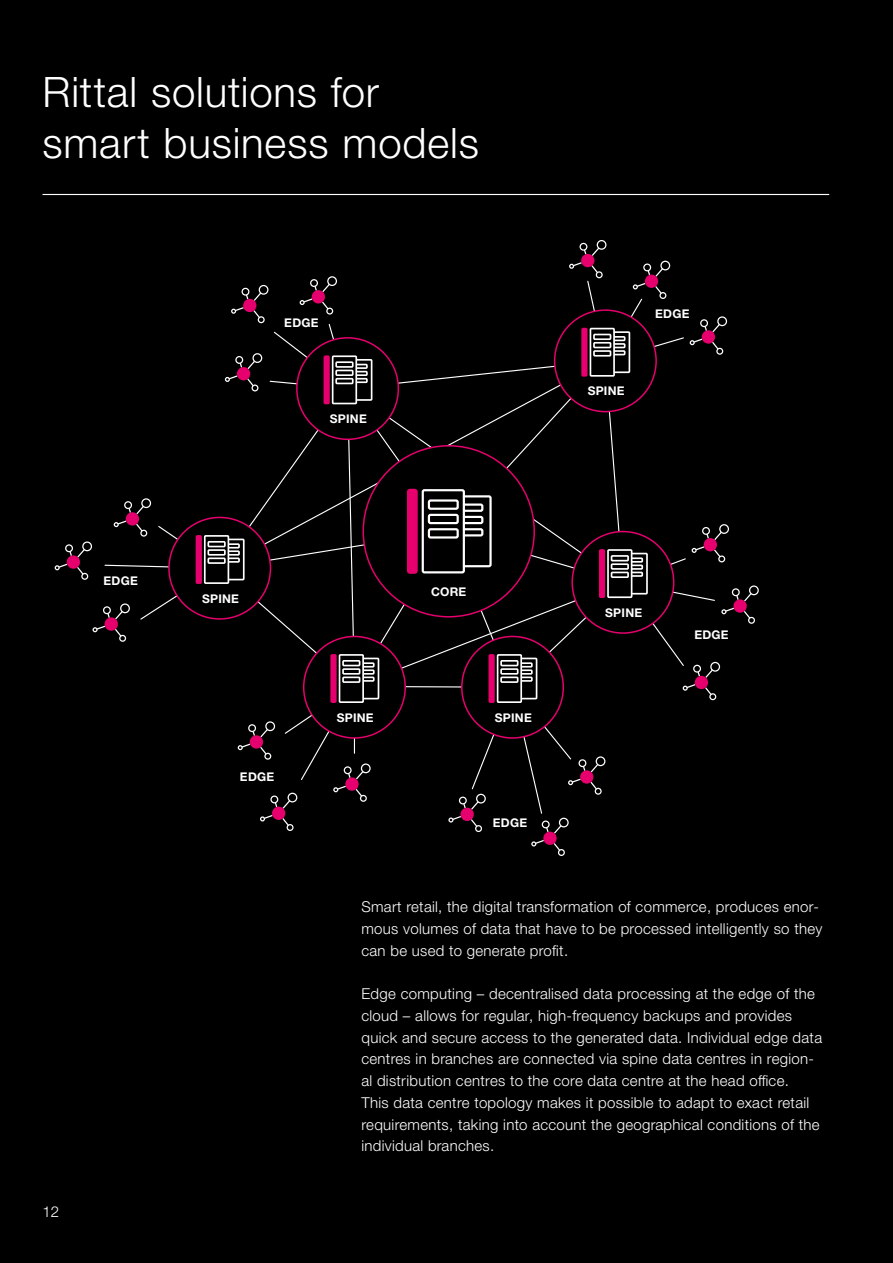
<style>
.page{position:relative;width:893px;height:1263px;background:#000}
.page>*{position:absolute;margin:0;border:0;box-sizing:border-box;transform-origin:0 0}
.t1{font:300 42px/50.4px "Neue Helvetica For Rittal";letter-spacing:.02em;color:#fff}
.t2{font:300 15px/21.8px "Neue Helvetica For Rittal";letter-spacing:.02em;color:#fff}
.t3{font:700 12px "Neue Helvetica For Rittal";letter-spacing:.02em;color:#fff}
</style>
<div class="page">
<div style="left:579px;top:243px;width:8px;height:8px;border:1px solid #fff;border-radius:50%"></div>
<div style="left:597px;top:240px;width:9px;height:10px;border:1px solid #fff;border-radius:50%"></div>
<div style="left:558px;top:849px;width:7px;height:7px;border:1px solid #fff;border-radius:50%"></div>
<div style="left:65px;top:544px;width:8px;height:8px;border:1px solid #fff;border-radius:50%"></div>
<div style="left:82px;top:541px;width:10px;height:10px;border:1px solid #fff;border-radius:50%"></div>
<div style="left:81px;top:573px;width:7px;height:7px;border:1px solid #fff;border-radius:50%"></div>
<svg style="left:55px;top:548px;width:31px;height:28px"></svg>
<div style="left:67px;top:555px;width:13px;height:14px;background:#e5006d;border-radius:50%"></div>
<div style="left:749px;top:585px;width:10px;height:10px;border:1px solid #fff;border-radius:50%"></div>
<div style="left:748px;top:617px;width:7px;height:7px;border:1px solid #fff;border-radius:50%"></div>
<svg style="left:93px;top:246px;width:660px;height:606px"></svg>
<div style="left:324px;top:355px;width:6px;height:49px;background:#e5006d;border-radius:2px"></div>
<hr style="left:43px;top:194px;width:786px;height:1px;background:#fff">
<h1 class="t1" style="left:43px;top:67px;width:438px">Rittal solutions for smart business models</h1>
<p class="t3" style="left:284px;top:315px;width:36px">EDGE</p>
<p class="t3" style="left:330px;top:411px;width:38px">SPINE</p>
<p class="t3" style="left:588px;top:384px;width:38px">SPINE</p>
<p class="t3" style="left:655px;top:306px;width:36px">EDGE</p>
<p class="t3" style="left:104px;top:573px;width:36px">EDGE</p>
<p class="t3" style="left:202px;top:591px;width:38px">SPINE</p>
<p class="t3" style="left:240px;top:769px;width:36px">EDGE</p>
<p class="t3" style="left:337px;top:710px;width:38px">SPINE</p>
<p class="t3" style="left:431px;top:584px;width:37px">CORE</p>
<p class="t3" style="left:495px;top:710px;width:38px">SPINE</p>
<p class="t3" style="left:493px;top:815px;width:36px">EDGE</p>
<p class="t3" style="left:605px;top:605px;width:38px">SPINE</p>
<p class="t3" style="left:694px;top:628px;width:36px">EDGE</p>
<p class="t2" style="left:43px;top:1200px;width:18px">12</p>
<p class="t2" style="left:361px;top:896px;width:462px">Smart retail, the digital transformation of commerce, produces enor&shy;mous volumes of data that have to be processed intelligently so they can be used to generate profit.</p>
<p class="t2" style="left:361px;top:983px;width:462px">Edge computing – decentralised data processing at the edge of the cloud – allows for regular, high-frequency backups and provides quick and secure access to the generated data. Individual edge data centres in branches are connected via spine data centres in region&shy;al distribution centres to the core data centre at the head office.<br>This data centre topology makes it possible to adapt to exact retail requirements, taking into account the geographical conditions of the individual branches.</p>
</div>
